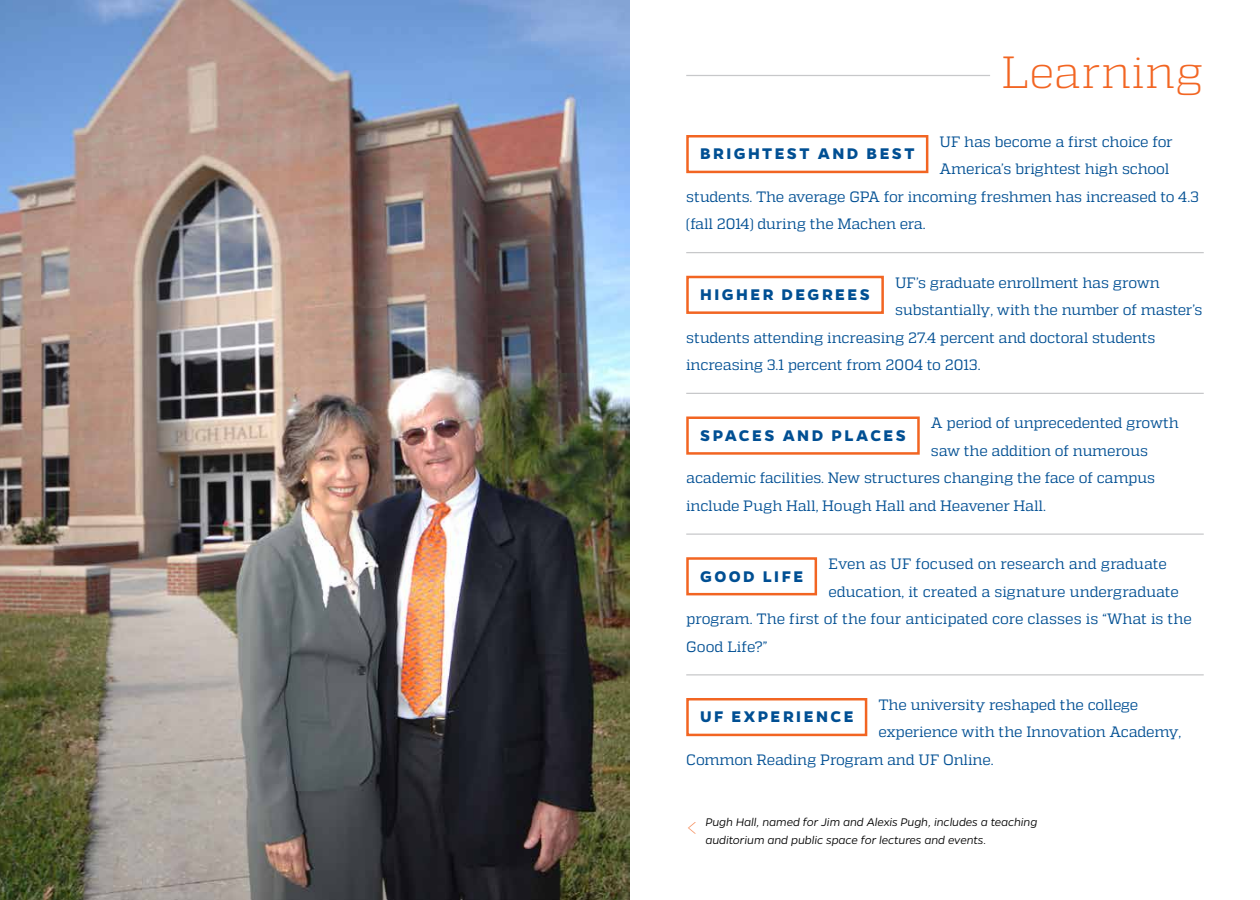
<style>
.page{position:relative;width:1260px;height:900px;background:#fff}
.page>*{position:absolute;margin:0;border:0;box-sizing:border-box;transform-origin:0 0}
.t1{font:300 45px "Quadon";letter-spacing:.015em;color:#f26522}
.t2{font:100 30px "Gentona";color:#f26522}
.t3{font:700 17.5px "Gentona";letter-spacing:.14em;color:#004f93}
.t4{font:15px "Quadon";letter-spacing:-.01em;color:#004f93}
.t5{font:italic 300 12.5px/17.5px "Gentona";letter-spacing:-.01em;color:#000}
</style>
<div class="page">
<img style="left:0;top:0;width:630px;height:900px">
<div style="left:686px;top:135px;width:242px;height:38px;border:2px solid #f26522"></div>
<div style="left:686px;top:416px;width:234px;height:39px;border:2px solid #f26522"></div>
<div style="left:686px;top:557px;width:131px;height:38px;border:2px solid #f26522"></div>
<div style="left:686px;top:698px;width:181px;height:38px;border:2px solid #f26522"></div>
<div style="left:686px;top:276px;width:198px;height:38px;border:2px solid #f26522"></div>
<hr style="left:686px;top:393px;width:518px;height:1px;background:#c7c8ca">
<hr style="left:686px;top:533px;width:518px;height:2px;background:#c7c8ca">
<hr style="left:686px;top:674px;width:518px;height:1px;background:#c7c8ca">
<hr style="left:686px;top:252px;width:518px;height:1px;background:#c7c8ca">
<hr style="left:686px;top:75px;width:304px;height:1px;background:#c7c8ca">
<h1 class="t1" style="left:1001px;top:47px;width:204px">Learning</h1>
<p class="t4" style="left:940px;top:133px;width:235px">UF has become a first choice for</p>
<p class="t4" style="left:940px;top:161px;width:231px">America’s brightest high school</p>
<p class="t4" style="left:686px;top:188px;width:514px">students. The average GPA for incoming freshmen has increased to 4.3</p>
<p class="t4" style="left:686px;top:216px;width:241px">(fall 2014) during the Machen era.</p>
<p class="t3" style="left:700px;top:144px;width:216px">BRIGHTEST AND BEST</p>
<p class="t4" style="left:895px;top:274px;width:266px">UF’s graduate enrollment has grown</p>
<p class="t4" style="left:895px;top:301px;width:309px">substantially, with the number of master’s</p>
<p class="t4" style="left:686px;top:329px;width:471px">students attending increasing 27.4 percent and doctoral students</p>
<p class="t4" style="left:686px;top:356px;width:296px">increasing 3.1 percent from 2004 to 2013.</p>
<p class="t3" style="left:700px;top:285px;width:171px">HIGHER DEGREES</p>
<p class="t4" style="left:931px;top:415px;width:250px">A period of unprecedented growth</p>
<p class="t4" style="left:931px;top:442px;width:219px">saw the addition of numerous</p>
<p class="t4" style="left:686px;top:470px;width:470px">academic facilities. New structures changing the face of campus</p>
<p class="t4" style="left:686px;top:497px;width:361px">include Pugh Hall, Hough Hall and Heavener Hall.</p>
<p class="t3" style="left:700px;top:425px;width:207px">SPACES AND PLACES</p>
<p class="t4" style="left:828px;top:555px;width:340px">Even as UF focused on research and graduate</p>
<p class="t4" style="left:828px;top:583px;width:352px">education, it created a signature undergraduate</p>
<p class="t4" style="left:686px;top:610px;width:507px">program. The first of the four anticipated core classes is “What is the</p>
<p class="t4" style="left:686px;top:638px;width:83px">Good Life?”</p>
<p class="t3" style="left:700px;top:566px;width:105px">GOOD LIFE</p>
<p class="t4" style="left:879px;top:696px;width:261px">The university reshaped the college</p>
<p class="t4" style="left:879px;top:724px;width:304px">experience with the Innovation Academy,</p>
<p class="t4" style="left:686px;top:751px;width:309px">Common Reading Program and UF Online.</p>
<p class="t3" style="left:700px;top:707px;width:155px">UF EXPERIENCE</p>
<h2 class="t2" style="left:686px;top:809px;width:13px">&lt;</h2>
<p class="t5" style="left:705px;top:813px;width:333px">Pugh Hall, named for Jim and Alexis Pugh, includes a teaching auditorium and public space for lectures and events.</p>
</div>
